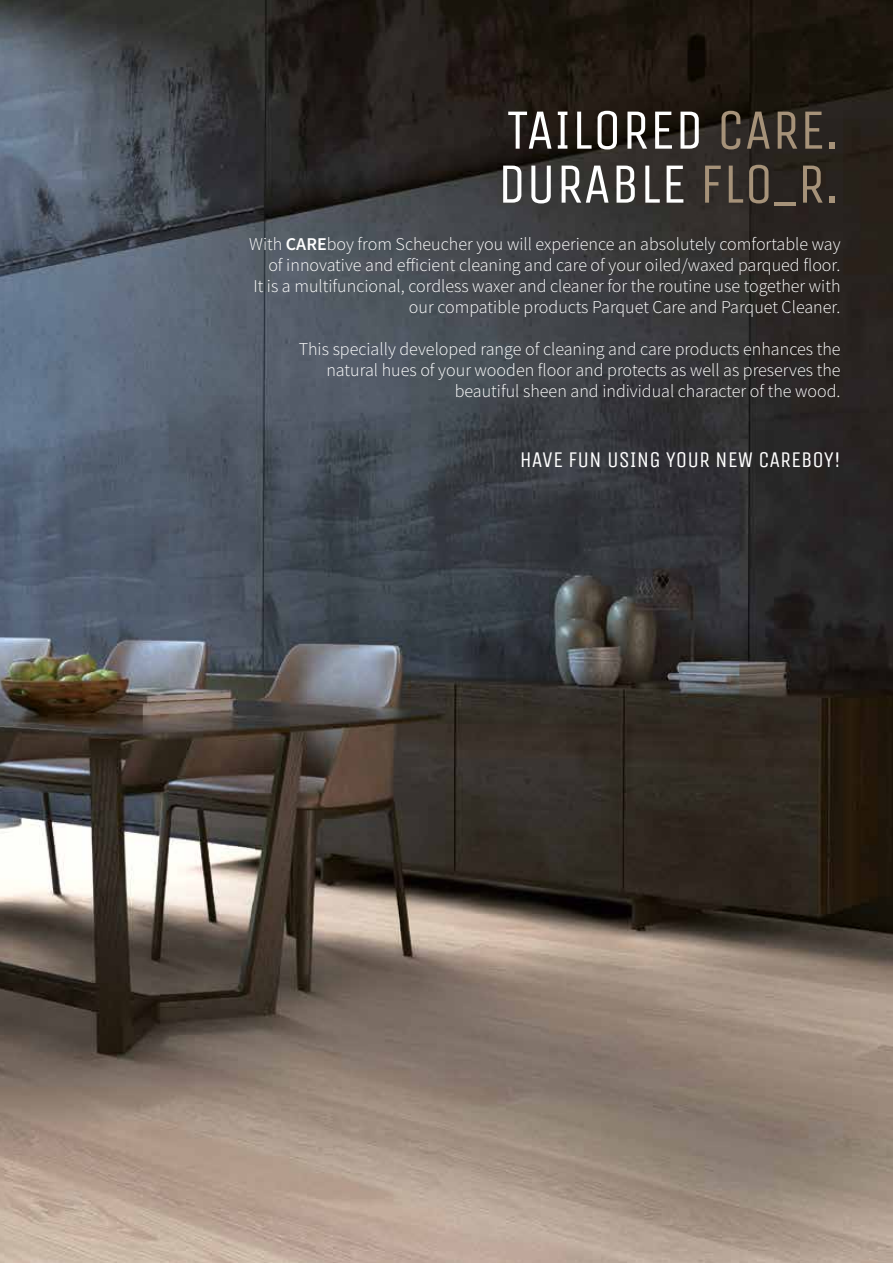
<style>
.page{position:relative;width:893px;height:1263px;background:#fff}
.page>*{position:absolute;margin:0;border:0;box-sizing:border-box;transform-origin:0 0}
.t1{font:57px/54px "Unica One";color:#fff}
.t2{font:22.5px "Unica One";color:#fff}
.t3{font:300 18px/21px "Source Sans Pro";color:#fff;text-align:right}
.s1{color:#a69279}
.s2{font-weight:600}
</style>
<div class="page">
<img style="left:0;top:0;width:893px;height:1263px">
<h1 class="t1" style="left:497px;top:103px;width:344px">TAILORED <span class="s1">CARE.<br></span>DURABLE <span class="s1">FLO_R.</span></h1>
<p class="t3" style="left:249px;top:234px;width:593px">With <span class="s2">CARE</span>boy from Scheucher you will experience an absolutely comfortable way of innovative and efficient cleaning and care of your oiled/waxed parqued floor.<br>It is a multifuncional, cordless waxer and cleaner for the routine use together with our compatible products Parquet Care and Parquet Cleaner.</p>
<p class="t3" style="left:299px;top:339px;width:543px">This specially developed range of cleaning and care products enhances the natural hues of your wooden floor and protects as well as preserves the beautiful sheen and individual character of the wood.</p>
<p class="t2" style="left:520px;top:447px;width:322px">HAVE FUN USING YOUR NEW CAREBOY!</p>
</div>
